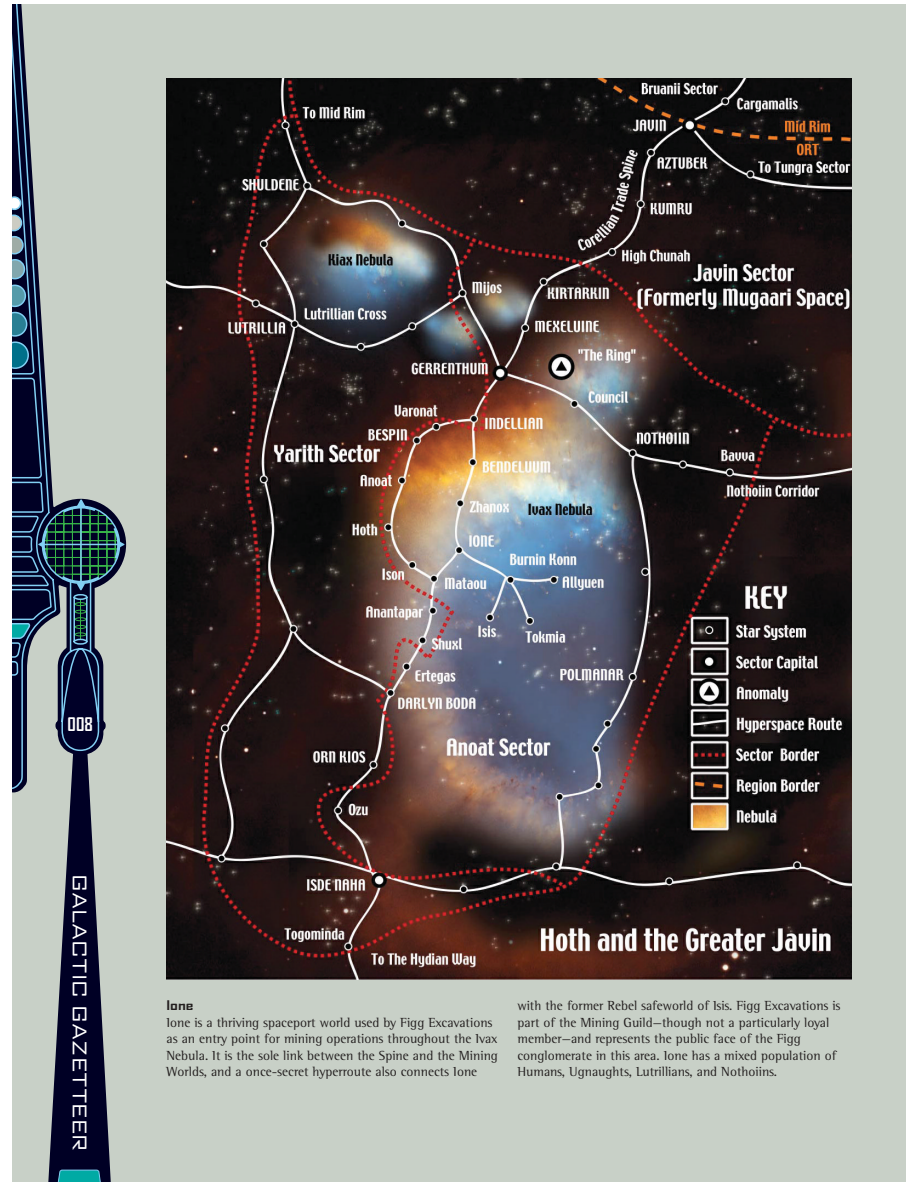
<style>
.page{position:relative;width:918px;height:1188px;background:#fff}
.page>*{position:absolute;margin:0;border:0;box-sizing:border-box;transform-origin:0 0}
.t1{font:expanded 18px "Agency FB";color:#fff}
.t2{font:700 18px "Agency FB";color:#fff}
.t3{font:13.5px/16.5px "Rotis Semi Serif";color:#231f1f}
.t4{font:700 expanded 12.75px "Agency FB";color:#231f1f}
</style>
<div class="page">
<div style="left:12px;top:4px;width:894px;height:1178px;background:#c8d0c7"></div>
<svg style="left:12px;top:4px;width:113px;height:1178px"></svg>
<img style="left:166px;top:79px;width:685px;height:900px">
<h1 class="t2" style="left:68px;top:718px;width:27px">008</h1>
<h1 class="t1" style="left:86px;top:874px;width:279px;rotate:90deg">GALACTIC GAZETTEER</h1>
<p class="t4" style="left:166px;top:1001px;width:29px">Ione</p>
<p class="t3" style="left:166px;top:1015px;width:333px">Ione is a thriving spaceport world used by Figg Excavations as an entry point for mining operations throughout the Ivax Nebula. It is the sole link between the Spine and the Mining Worlds, and a once-secret hyperroute also connects Ione</p>
<p class="t3" style="left:518px;top:999px;width:325px">with the former Rebel safeworld of Isis. Figg Excavations is part of the Mining Guild—though not a particularly loyal member—and represents the public face of the Figg conglomerate in this area. Ione has a mixed population of Humans, Ugnaughts, Lutrillians, and Nothoiins.</p>
</div>
